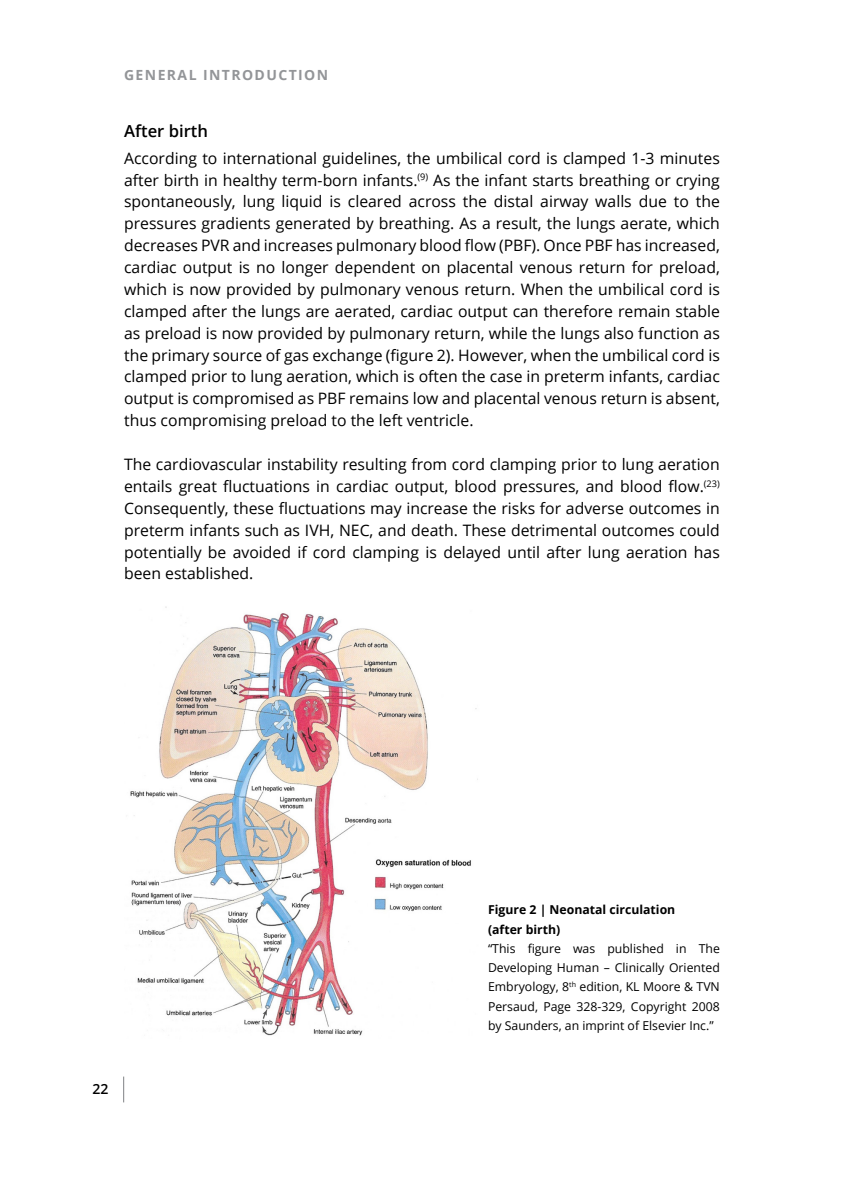
<style>
.page{position:relative;width:844px;height:1191px;background:#fff}
.page>*{position:absolute;margin:0;border:0;box-sizing:border-box;transform-origin:0 0}
.t1{font:600 16.62px "Open Sans";color:#000}
.t2{font:15.75px/21.9px "Open Sans";color:#000;text-align:justify}
.t3{font:700 14px "Open Sans";letter-spacing:.1em;color:#939598}
.t4{font:600 14px "Open Sans";color:#000}
.t5{font:12.25px/19.2px "Open Sans";color:#000;text-align:justify}
.t6{font:700 12.25px/19.2px "Open Sans";color:#000}
</style>
<div class="page">
<svg style="left:123px;top:1076px;width:1px;height:26px"></svg>
<img style="left:130px;top:606px;width:348px;height:430px">
<p class="t3" style="left:124px;top:65px;width:205px">GENERAL INTRODUCTION</p>
<p class="t1" style="left:124px;top:119px;width:85px">After birth</p>
<p class="t2" style="left:124px;top:147px;width:597px">According to international guidelines, the umbilical cord is clamped 1-3 minutes after birth in healthy term-born infants.<sup>(9)</sup> As the infant starts breathing or crying spontaneously, lung liquid is cleared across the distal airway walls due to the pressures gradients generated by breathing. As a result, the lungs aerate, which decreases PVR and increases pulmonary blood flow (PBF). Once PBF has increased, cardiac output is no longer dependent on placental venous return for preload, which is now provided by pulmonary venous return. When the umbilical cord is clamped after the lungs are aerated, cardiac output can therefore remain stable as preload is now provided by pulmonary return, while the lungs also function as the primary source of gas exchange (figure 2). However, when the umbilical cord is clamped prior to lung aeration, which is often the case in preterm infants, cardiac output is compromised as PBF remains low and placental venous return is absent, thus compromising preload to the left ventricle.</p>
<p class="t2" style="left:124px;top:453px;width:597px">The cardiovascular instability resulting from cord clamping prior to lung aeration entails great fluctuations in cardiac output, blood pressures, and blood flow.<sup>(23)<br></sup>Consequently, these fluctuations may increase the risks for adverse outcomes in preterm infants such as IVH, NEC, and death. These detrimental outcomes could potentially be avoided if cord clamping is delayed until after lung aeration has been established.</p>
<p class="t4" style="left:92px;top:1078px;width:17px">22</p>
<p class="t6" style="left:488px;top:900px;width:189px">Figure 2 | Neonatal circulation (after birth)</p>
<p class="t5" style="left:488px;top:938px;width:233px">“This figure was published in The Developing Human – Clinically Oriented Embryology, 8<sup>th</sup> edition, KL Moore &amp; TVN Persaud, Page 328-329, Copyright 2008 by Saunders, an imprint of Elsevier Inc.”</p>
</div>
